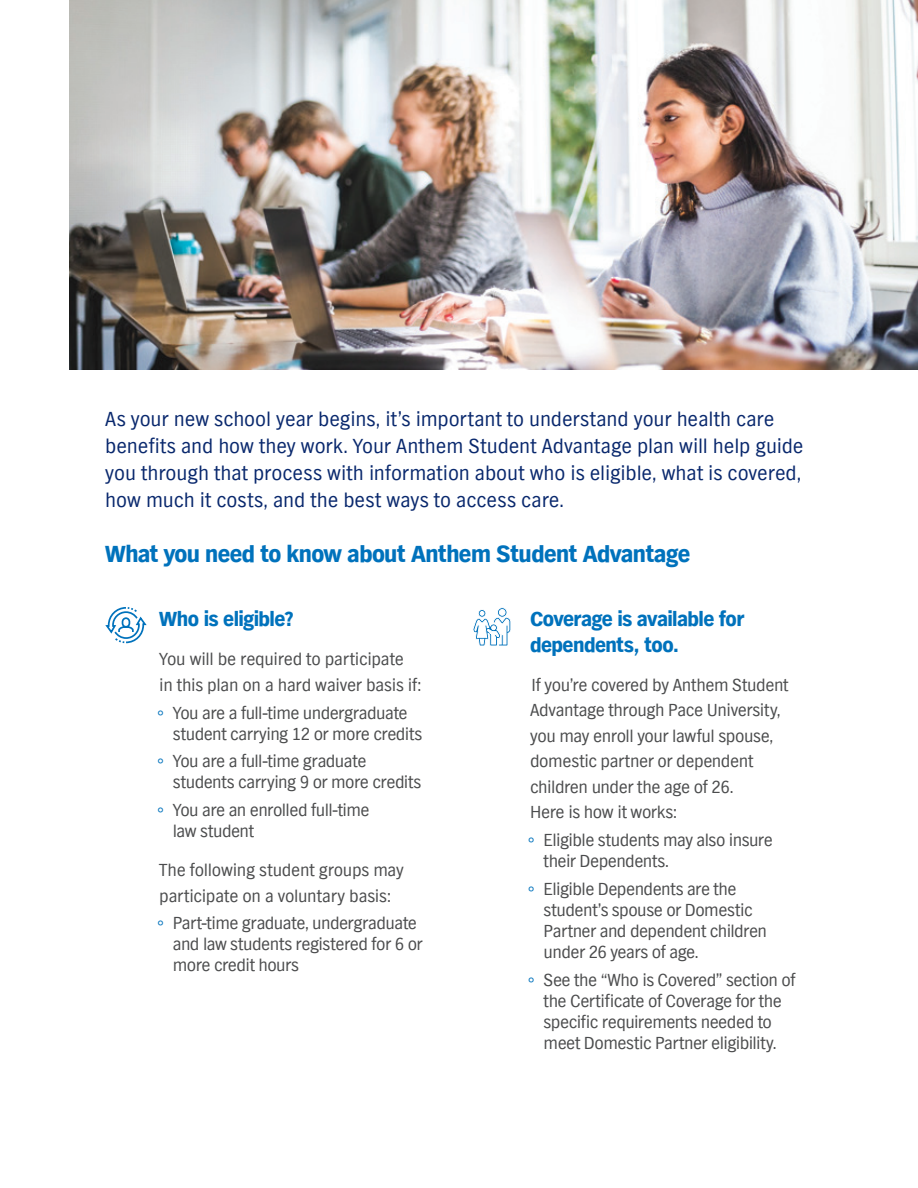
<style>
.page{position:relative;width:918px;height:1188px;background:#fff}
.page>*{position:absolute;margin:0;border:0;box-sizing:border-box;transform-origin:0 0}
.t1{font:900 24px "TV Nord EF";letter-spacing:-.025em;color:#0072bc}
.t2{font:21px/27px "TV Nord EF";letter-spacing:-.005em;color:#09286d}
.t3{font:900 21px/25.5px "TV Nord EF";letter-spacing:-.03em;color:#0072bc}
.t4{font:18px/21px "TV Nord EF";letter-spacing:-.025em;color:#4b4c4d}
.s1{color:#0072bc}
</style>
<div class="page">
<img style="left:69px;top:0;width:849px;height:369px">
<svg style="left:105px;top:607px;width:42px;height:37px"></svg>
<svg style="left:473px;top:607px;width:38px;height:39px"></svg>
<p class="t2" style="left:105px;top:406px;width:700px">As your new school year begins, it’s important to understand your health care benefits and how they work. Your Anthem Student Advantage plan will help guide you through that process with information about who is eligible, what is covered, how much it costs, and the best ways to access care.</p>
<h1 class="t1" style="left:105px;top:540px;width:587px">What you need to know about Anthem Student Advantage</h1>
<p class="t3" style="left:159px;top:607px;width:136px">Who is eligible?</p>
<p class="t4" style="left:159px;top:647px;width:263px;line-height:25.5px">You will be required to participate in this plan on a hard waiver basis if:</p>
<p class="t4" style="left:173px;top:703px;width:251px;text-indent:-15px"><span class="s1">◦</span> You are a full-time undergraduate student carrying 12 or more credits</p>
<p class="t4" style="left:173px;top:751px;width:250px;text-indent:-15px"><span class="s1">◦</span> You are a full-time graduate students carrying 9 or more credits</p>
<p class="t4" style="left:173px;top:800px;width:198px;text-indent:-15px"><span class="s1">◦</span> You are an enrolled full-time law student</p>
<p class="t4" style="left:159px;top:858px;width:246px;line-height:25.5px">The following student groups may participate on a voluntary basis:</p>
<p class="t4" style="left:173px;top:913px;width:251px;text-indent:-15px"><span class="s1">◦</span> Part-time graduate, undergraduate and law students registered for 6 or more credit hours</p>
<p class="t3" style="left:530px;top:607px;width:216px">Coverage is available for dependents, too.</p>
<p class="t4" style="left:530px;top:673px;width:260px;line-height:25.5px">If you’re covered by Anthem Student<br>Advantage through Pace University, you may enroll your lawful spouse, domestic partner or dependent children under the age of 26.<br>Here is how it works:</p>
<p class="t4" style="left:544px;top:830px;width:231px;text-indent:-15px"><span class="s1">◦</span> Eligible students may also insure their Dependents.</p>
<p class="t4" style="left:544px;top:879px;width:225px;text-indent:-15px"><span class="s1">◦</span> Eligible Dependents are the student’s spouse or Domestic<br>Partner and dependent children under 26 years of age.</p>
<p class="t4" style="left:529px;top:970px;width:268px;text-align:center"><span class="s1">◦</span> See the “Who is Covered” section of the Certificate of Coverage for the specific requirements needed to meet Domestic Partner eligibility.</p>
</div>
